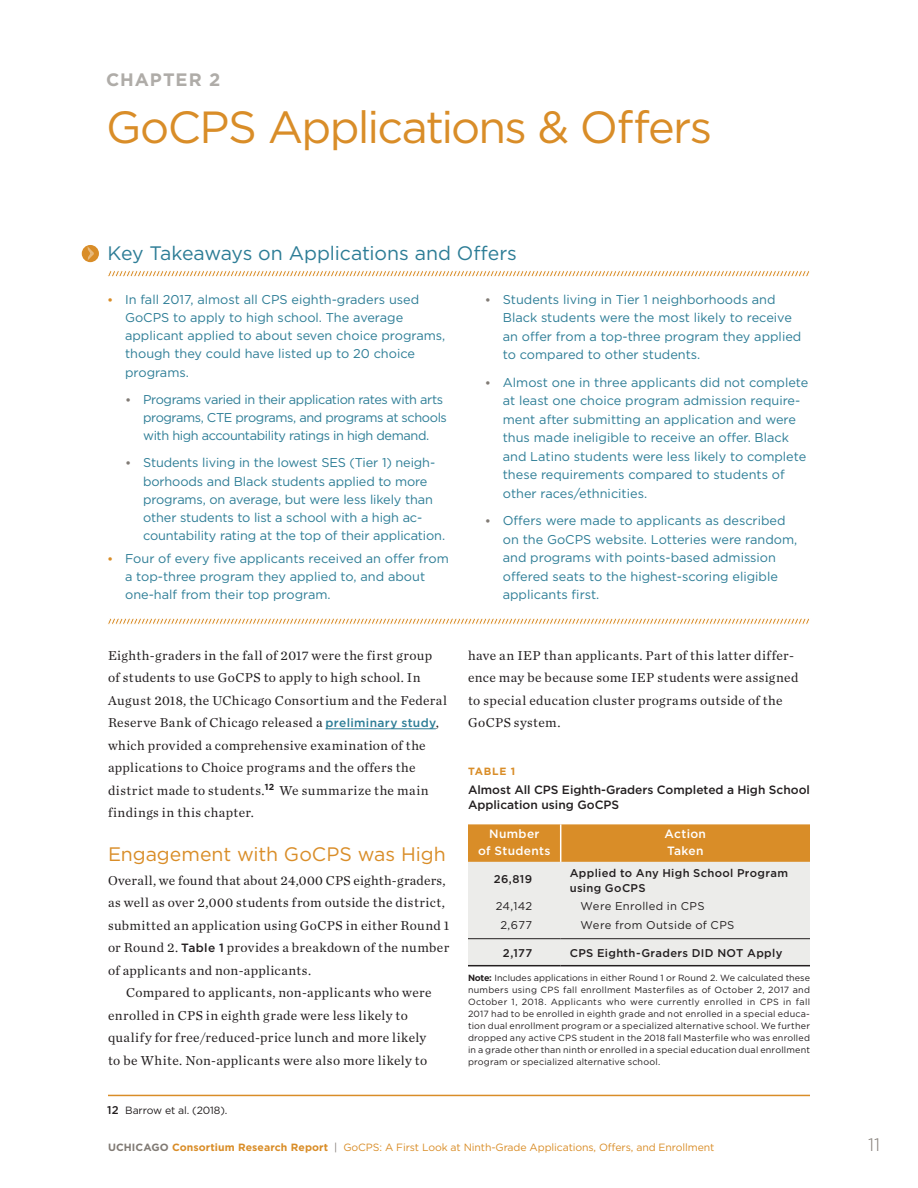
<style>
.page{position:relative;width:918px;height:1188px;background:#fff}
.page>*{position:absolute;margin:0;border:0;box-sizing:border-box;transform-origin:0 0}
.Chapter_Head_Gotham{font:45px "Gotham";letter-spacing:-.035em;color:#d98d28}
.B_Head-Gotham{font:19.5px "Gotham";letter-spacing:-.005em;color:#2d7d96}
.B_Head-Gotham-2{font:19.5px "Gotham";color:#d98d28}
.Chapter_Subhead{font:700 18px "Gotham";letter-spacing:.05em;color:#afaca8}
.t1{font:300 18px "Gotham";color:#817b75}
.Body_Text_1-Chronicl{font:13.5px/22.5px "Chronicle Text G1";letter-spacing:.03em;color:#231f20}
.Body_text_2-Chronicl{font:13.5px/22.5px "Chronicle Text G1";letter-spacing:.03em;color:#231f20}
.Body_Bullet_Gotham_2{font:12.75px/18.5px "Gotham";color:#2d7d96}
.Body_Bullet_Gotham-K{font:12.75px/18.1px "Gotham";color:#2d7d96}
.Body_Bullet_Gotham_2-2{font:12.75px/18.1px "Gotham";letter-spacing:-.03em;color:#2d7d96}
.Figure_Title{font:500 12px/15px "Gotham";color:#231f20}
.Table_Head{font:500 12px/16.5px "Gotham";letter-spacing:.03em;color:#fff;text-align:center}
.Table_Head_Black{font:500 11.25px/15px "Gotham";letter-spacing:.03em;color:#231f20}
.Table_text-Gotham{font:500 11.25px "Gotham";letter-spacing:.03em;color:#231f20}
.Table_Head_Black-2{font:11.25px "Gotham";letter-spacing:.03em;color:#231f20}
.Table_text-Gotham-2{font:11.25px "Gotham";letter-spacing:.025em;color:#231f20}
.t2{font:10.5px "Gotham";letter-spacing:-.01em;color:#d98d28}
.Footnote_Text{font:10.5px "Gotham";letter-spacing:-.01em;color:#231f20}
.Figure_Number{font:700 10.5px "Gotham";letter-spacing:.07em;color:#d98d28}
.Note_Text{font:9px/12px "Gotham";letter-spacing:.02em;color:#231f20;text-align:justify}
.s1{font-family:"Chronicle Text G1";color:#d98d28}
.s2{font-family:"Chronicle Text G1";color:#817b75}
.s3{font-family:"Gotham";font-weight:500;font-size:12px;color:#2d7d96}
.s4{font-family:"Gotham";font-weight:500;font-size:12px}
.s5{font-weight:500;font-size:11.25px}
.s6{font-weight:700}
.s7{font-weight:700;color:#817b75}
.s8{color:#817b75}
</style>
<div class="page">
<hr style="left:326px;top:729px;width:110px;height:1px;background:#2d7d96">
<svg style="left:468px;top:824px;width:342px;height:141px;background:#e6d2b5"></svg>
<hr style="left:468px;top:965px;width:93px;height:1px;background:#231f20">
<hr style="left:560px;top:824px;width:1px;height:38px;background:#fff">
<hr style="left:561px;top:965px;width:249px;height:1px;background:#231f20">
<hr style="left:468px;top:938px;width:93px;height:1px;background:#231f20">
<hr style="left:561px;top:938px;width:249px;height:1px;background:#231f20">
<div style="left:82px;top:245px;width:17px;height:17px;background:#d98d28;border-radius:50%"></div>
<svg style="left:87px;top:246px;width:8px;height:14px"></svg>
<svg style="left:108px;top:270px;width:702px;height:7px"></svg>
<svg style="left:108px;top:618px;width:702px;height:7px"></svg>
<hr style="left:108px;top:1095px;width:702px;height:1px;background:#d98d28">
<p class="Chapter_Subhead" style="left:106px;top:68px;width:116px">CHAPTER 2</p>
<p class="Chapter_Head_Gotham" style="left:106px;top:99px;width:607px">GoCPS Applications &amp; Offers</p>
<p class="B_Head-Gotham" style="left:108px;top:241px;width:411px">Key Takeaways on Applications and Offers</p>
<p class="Body_Bullet_Gotham-K" style="left:125px;top:290px;width:322px;text-indent:-18px"><span class="s1">•</span> In fall 2017, almost all CPS eighth-graders used GoCPS to apply to high school. The average applicant applied to about seven choice programs, though they could have listed up to 20 choice programs.</p>
<p class="Body_Bullet_Gotham_2-2" style="left:143px;top:390px;width:305px;text-indent:-18px"><span class="s2">•</span> Programs varied in their application rates with arts programs, CTE programs, and programs at schools with high accountability ratings in high demand.</p>
<p class="Body_Bullet_Gotham_2" style="left:143px;top:454px;width:304px;text-indent:-18px"><span class="s2">•</span> Students living in the lowest SES (Tier 1) neigh&shy;borhoods and Black students applied to more programs, on average, but were less likely than other students to list a school with a high ac&shy;countability rating at the top of their application.</p>
<p class="Body_Bullet_Gotham-K" style="left:125px;top:549px;width:325px;text-indent:-18px"><span class="s1">•</span> Four of every five applicants received an offer from a top-three program they applied to, and about one-half from their top program.</p>
<p class="Body_Bullet_Gotham_2" style="left:503px;top:290px;width:300px;text-indent:-18px"><span class="s2">•</span> Students living in Tier 1 neighborhoods and Black students were the most likely to receive an offer from a top-three program they applied to compared to other students.</p>
<p class="Body_Bullet_Gotham_2" style="left:503px;top:373px;width:307px;text-indent:-18px"><span class="s2">•</span> Almost one in three applicants did not complete at least one choice program admission require&shy;ment after submitting an application and were thus made ineligible to receive an offer. Black and Latino students were less likely to complete these requirements compared to students of other races/ethnicities.</p>
<p class="Body_Bullet_Gotham_2" style="left:503px;top:511px;width:296px;text-indent:-18px"><span class="s2">•</span> Offers were made to applicants as described on the GoCPS website. Lotteries were random, and programs with points-based admission offered seats to the highest-scoring eligible applicants first.</p>
<p class="Body_Text_1-Chronicl" style="left:108px;top:643px;width:341px">Eighth-graders in the fall of 2017 were the first group of students to use GoCPS to apply to high school. In August 2018, the UChicago Consortium and the Federal Reserve Bank of Chicago released a <span class="s3">preliminary study</span>, which provided a comprehensive examination of the applications to Choice programs and the offers the district made to students.<sup>12</sup> We summarize the main findings in this chapter.</p>
<p class="B_Head-Gotham-2" style="left:108px;top:841px;width:339px">Engagement with GoCPS was High</p>
<p class="Body_Text_1-Chronicl" style="left:108px;top:868px;width:343px">Overall, we found that about 24,000 CPS eighth-graders, as well as over 2,000 students from outside the district, submitted an application using GoCPS in either Round 1 or Round 2. <span class="s4">Table 1</span> provides a breakdown of the number of applicants and non-applicants.</p>
<p class="Body_text_2-Chronicl" style="left:108px;top:981px;width:325px;text-indent:18px">Compared to applicants, non-applicants who were enrolled in CPS in eighth grade were less likely to qualify for free/reduced-price lunch and more likely to be White. Non-applicants were also more likely to</p>
<p class="Footnote_Text" style="left:107px;top:1104px;width:122px"><span class="s5">12</span> Barrow et al. (2018).</p>
<p class="Body_text_2-Chronicl" style="left:468px;top:643px;width:332px">have an IEP than applicants. Part of this latter differ&shy;ence may be because some IEP students were assigned to special education cluster programs outside of the GoCPS system.</p>
<p class="Figure_Number" style="left:468px;top:764px;width:49px">TABLE 1</p>
<p class="Figure_Title" style="left:468px;top:783px;width:343px">Almost All CPS Eighth-Graders Completed a High School<br>Application using GoCPS</p>
<p class="Table_Head" style="left:478px;top:826px;width:74px">Number<br>of Students</p>
<p class="Table_Head" style="left:665px;top:826px;width:43px;text-align:left">Action<br>Taken</p>
<p class="Table_Head_Black" style="left:494px;top:871px;width:40px">26,819</p>
<p class="Table_Head_Black" style="left:570px;top:865px;width:220px">Applied to Any High School Program using GoCPS</p>
<p class="Table_text-Gotham-2" style="left:496px;top:899px;width:38px">24,142</p>
<p class="Table_Head_Black-2" style="left:501px;top:918px;width:33px">2,677</p>
<p class="Table_text-Gotham-2" style="left:581px;top:899px;width:125px">Were Enrolled in CPS</p>
<p class="Table_Head_Black-2" style="left:581px;top:918px;width:155px">Were from Outside of CPS</p>
<p class="Table_text-Gotham" style="left:503px;top:945px;width:31px">2,177</p>
<p class="Table_text-Gotham" style="left:570px;top:945px;width:214px">CPS Eighth-Graders DID NOT Apply</p>
<p class="Note_Text" style="left:468px;top:972px;width:344px"><span class="s6">Note:</span> Includes applications in either Round 1 or Round 2. We calculated these numbers using CPS fall enrollment Masterfiles as of October 2, 2017 and October 1, 2018. Applicants who were currently enrolled in CPS in fall 2017 had to be enrolled in eighth grade and not enrolled in a special educa&shy;tion dual enrollment program or a specialized alternative school. We further dropped any active CPS student in the 2018 fall Masterfile who was enrolled in a grade other than ninth or enrolled in a special education dual enrollment program or specialized alternative school.</p>
<p class="t2" style="left:108px;top:1141px;width:608px"><span class="s7">UCHICAGO</span> <span class="s6">Consortium Research Report</span> <span class="s8">|</span> GoCPS: A First Look at Ninth-Grade Applications, Offers, and Enrollment</p>
<h3 class="t1" style="left:868px;top:1133px;width:14px">11</h3>
</div>
